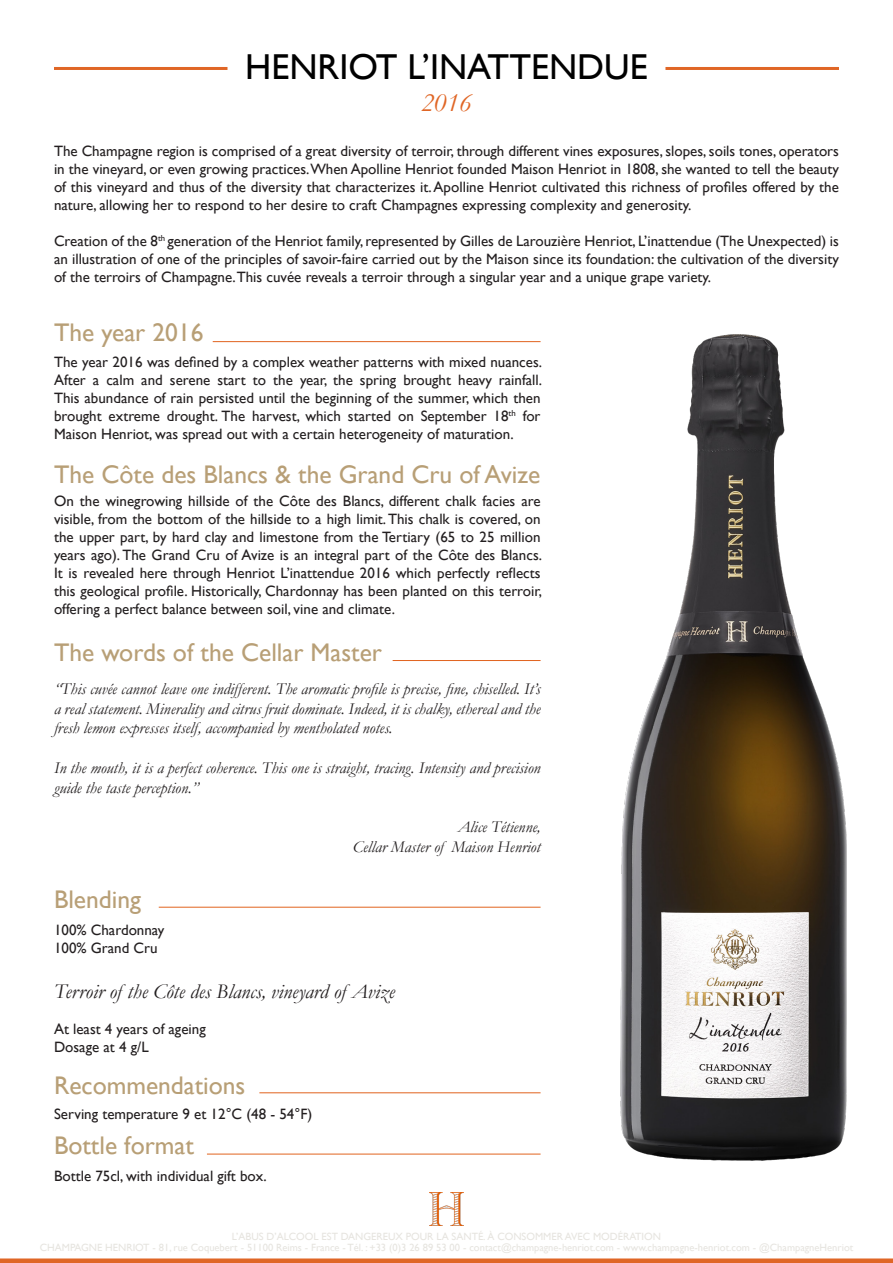
<style>
.page{position:relative;width:893px;height:1263px;background:#fff}
.page>*{position:absolute;margin:0;border:0;box-sizing:border-box;transform-origin:0 0}
.t1{font:36px "Gill Sans";color:#000}
.t2{font:italic 27px "Garamond";color:#e06626}
.t3{font:25.5px "Gill Sans";color:#b89f76}
.t4{font:italic 21px "Garamond";color:#231f20}
.t5{font:italic 16.5px/19.8px "Garamond";color:#231f20;text-align:justify}
.t6{font:15px/18px "Gill Sans";color:#231f20;text-align:justify}
.t7{font:10.5px "Gill Sans";color:#e6e4df}
</style>
<div class="page">
<img style="left:430px;top:1193px;width:33px;height:32px">
<hr style="left:54px;top:67px;width:173px;height:3px;background:#e06626">
<hr style="left:665px;top:67px;width:174px;height:3px;background:#e06626">
<div style="left:0;top:1258px;width:893px;height:5px;background:#e06626"></div>
<hr style="left:213px;top:341px;width:328px;height:1px;background:#e1631e">
<hr style="left:393px;top:660px;width:148px;height:1px;background:#e1631e">
<hr style="left:159px;top:907px;width:382px;height:1px;background:#e1631e">
<hr style="left:259px;top:1092px;width:282px;height:1px;background:#e1631e">
<hr style="left:207px;top:1154px;width:334px;height:1px;background:#e1631e">
<img style="left:620px;top:334px;width:227px;height:827px">
<p class="t1" style="left:245px;top:46px;width:404px">HENRIOT L’INATTENDUE</p>
<p class="t2" style="left:421px;top:84px;width:52px">2016</p>
<p class="t6" style="left:54px;top:142px;width:786px">The Champagne region is comprised of a great diversity of terroir, through different vines exposures, slopes, soils tones, operators in the vineyard, or even growing practices.When Apolline Henriot founded Maison Henriot in 1808, she wanted to tell the beauty of this vineyard and thus of the diversity that characterizes it. Apolline Henriot cultivated this richness of profiles offered by the nature, allowing her to respond to her desire to craft Champagnes expressing complexity and generosity.</p>
<p class="t6" style="left:54px;top:232px;width:786px">Creation of the 8<sup>th</sup> generation of the Henriot family, represented by Gilles de Larouzière Henriot, L’inattendue (The Unexpected) is an illustration of one of the principles of savoir-faire carried out by the Maison since its foundation: the cultivation of the diversity of the terroirs of Champagne.This cuvée reveals a terroir through a singular year and a unique grape variety.</p>
<p class="t3" style="left:54px;top:318px;width:151px">The year 2016</p>
<p class="t6" style="left:54px;top:353px;width:490px">The year 2016 was defined by a complex weather patterns with mixed nuances.<br>After a calm and serene start to the year, the spring brought heavy rainfall.<br>This abundance of rain persisted until the beginning of the summer, which then brought extreme drought. The harvest, which started on September 18<sup>th</sup> for Maison Henriot, was spread out with a certain heterogeneity of maturation.</p>
<p class="t3" style="left:54px;top:460px;width:488px">The Côte des Blancs &amp; the Grand Cru of Avize</p>
<p class="t6" style="left:54px;top:492px;width:490px">On the winegrowing hillside of the Côte des Blancs, different chalk facies are visible, from the bottom of the hillside to a high limit. This chalk is covered, on the upper part, by hard clay and limestone from the Tertiary (65 to 25 million years ago). The Grand Cru of Avize is an integral part of the Côte des Blancs.<br>It is revealed here through Henriot L’inattendue 2016 which perfectly reflects this geological profile. Historically, Chardonnay has been planted on this terroir, offering a perfect balance between soil, vine and climate.</p>
<p class="t3" style="left:54px;top:637px;width:329px">The words of the Cellar Master</p>
<p class="t5" style="left:54px;top:678px;width:488px">“This cuvée cannot leave one indifferent. The aromatic profile is precise, fine, chiselled. It’s a real statement. Minerality and citrus fruit dominate. Indeed, it is chalky, ethereal and the fresh lemon expresses itself, accompanied by mentholated notes.</p>
<p class="t5" style="left:54px;top:757px;width:488px">In the mouth, it is a perfect coherence. This one is straight, tracing. Intensity and precision</p>
<p class="t5" style="left:54px;top:777px;width:146px">guide the taste perception.”</p>
<p class="t5" style="left:458px;top:817px;width:84px">Alice Tétienne,</p>
<p class="t5" style="left:353px;top:837px;width:189px">Cellar Master of Maison Henriot</p>
<p class="t3" style="left:54px;top:884px;width:89px">Blending</p>
<p class="t6" style="left:54px;top:921px;width:112px">100% Chardonnay<br>100% Grand Cru</p>
<p class="t4" style="left:54px;top:977px;width:343px">Terroir of the Côte des Blancs, vineyard of Avize</p>
<p class="t6" style="left:54px;top:1020px;width:153px">At least 4 years of ageing<br>Dosage at 4 g/L</p>
<p class="t3" style="left:54px;top:1070px;width:193px">Recommendations</p>
<p class="t6" style="left:54px;top:1105px;width:260px">Serving temperature 9 et 12°C (48 - 54°F)</p>
<p class="t3" style="left:54px;top:1131px;width:141px">Bottle format</p>
<p class="t6" style="left:54px;top:1167px;width:214px">Bottle 75cl, with individual gift box.</p>
<p class="t7" style="left:232px;top:1230px;width:431px">L’ABUS D’ALCOOL EST DANGEREUX POUR LA SANTÉ. À CONSOMMER AVEC MODÉRATION</p>
<p class="t7" style="left:40px;top:1241px;width:815px">CHAMPAGNE HENRIOT - 81, rue Coquebert - 51100 Reims - France - Tél. : +33 (0)3 26 89 53 00 - contact@champagne-henriot.com - www.champagne-henriot.com - @ChampagneHenriot</p>
</div>
